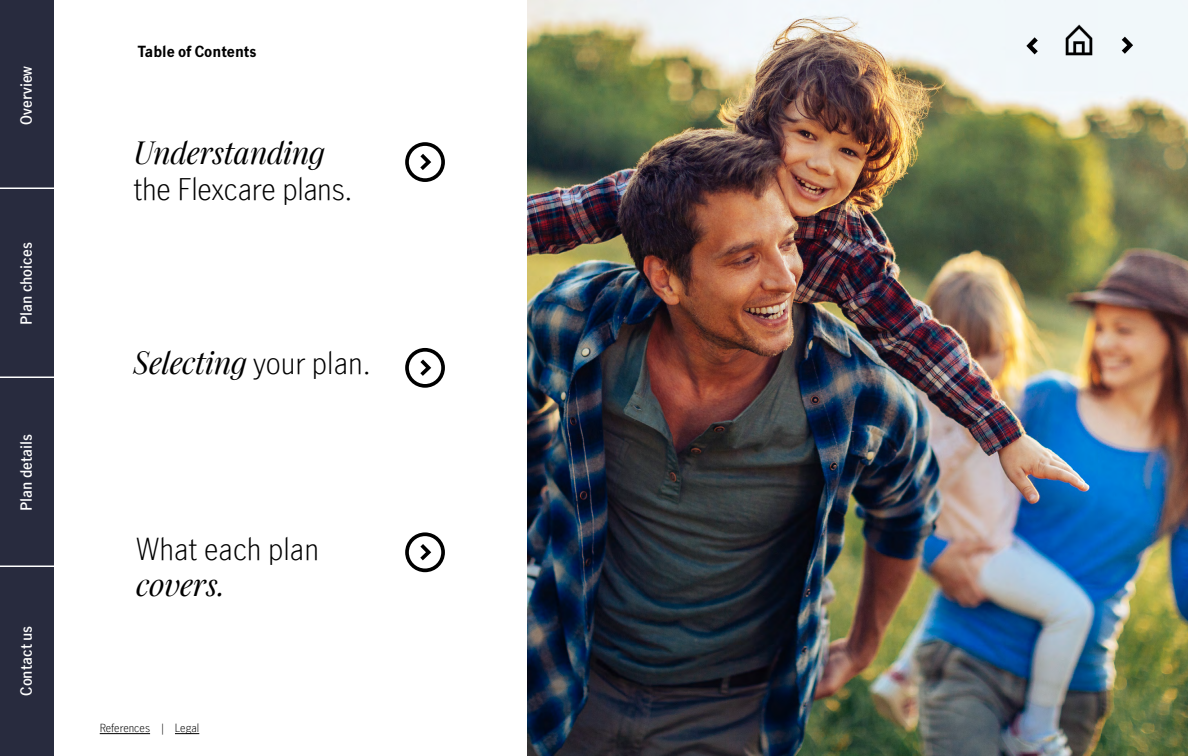
<style>
.page{position:relative;width:1188px;height:756px;background:#fff}
.page>*{position:absolute;margin:0;border:0;box-sizing:border-box;transform-origin:0 0}
.t1{font:italic 30px "Manulife JH Serif Optimized";color:#000}
.t2{font:300 30px "Manulife JH Sans Optimized";letter-spacing:-.01em;color:#000}
.t3{font:600 15px "Manulife JH Sans Optimized";color:#fff}
.t4{font:700 15px "Manulife JH Sans Optimized";color:#000}
.t5{font:300 11.25px "Manulife JH Sans Optimized";color:#000}
.s1{font-family:"Manulife JH Sans Optimized";font-weight:300;font-style:normal}
</style>
<div class="page">
<img style="left:527px;top:0;width:661px;height:756px">
<svg style="left:405px;top:142px;width:40px;height:40px"></svg>
<svg style="left:405px;top:348px;width:40px;height:40px"></svg>
<svg style="left:405px;top:532px;width:40px;height:40px"></svg>
<hr style="left:100px;top:733px;width:50px;height:1px;background:#000">
<svg style="left:175px;top:733px;width:24px;height:1px"></svg>
<svg style="left:1026px;top:37px;width:12px;height:17px"></svg>
<img style="left:1063px;top:24px;width:33px;height:33px">
<svg style="left:1122px;top:37px;width:11px;height:17px"></svg>
<div style="left:0;top:0;width:54px;height:189px;background:#282b3e"></div>
<div style="left:0;top:189px;width:54px;height:189px;background:#282b3e"></div>
<div style="left:0;top:378px;width:54px;height:189px;background:#282b3e"></div>
<div style="left:0;top:567px;width:54px;height:189px;background:#282b3e"></div>
<hr style="left:0;top:188px;width:54px;height:1px;background:#fff">
<hr style="left:0;top:376px;width:54px;height:2px;background:#fff">
<hr style="left:0;top:566px;width:54px;height:1px;background:#fff">
<p class="t3" style="left:16px;top:125px;width:60px;rotate:-90deg">Overview</p>
<p class="t3" style="left:16px;top:325px;width:84px;rotate:-90deg">Plan choices</p>
<p class="t3" style="left:16px;top:511px;width:79px;rotate:-90deg">Plan details</p>
<p class="t3" style="left:16px;top:696px;width:71px;rotate:-90deg">Contact us</p>
<p class="t4" style="left:138px;top:41px;width:120px">Table of Contents</p>
<h1 class="t1" style="left:133px;top:131px;width:193px">Understanding</h1>
<h1 class="t2" style="left:133px;top:169px;width:221px">the Flexcare plans.</h1>
<h1 class="t1" style="left:133px;top:341px;width:239px">Selecting <span class="s1">your plan.</span></h1>
<h1 class="t2" style="left:136px;top:529px;width:184px">What each plan</h1>
<h1 class="t1" style="left:136px;top:563px;width:90px">covers.</h1>
<p class="t5" style="left:100px;top:720px;width:101px">References | Legal</p>
</div>
